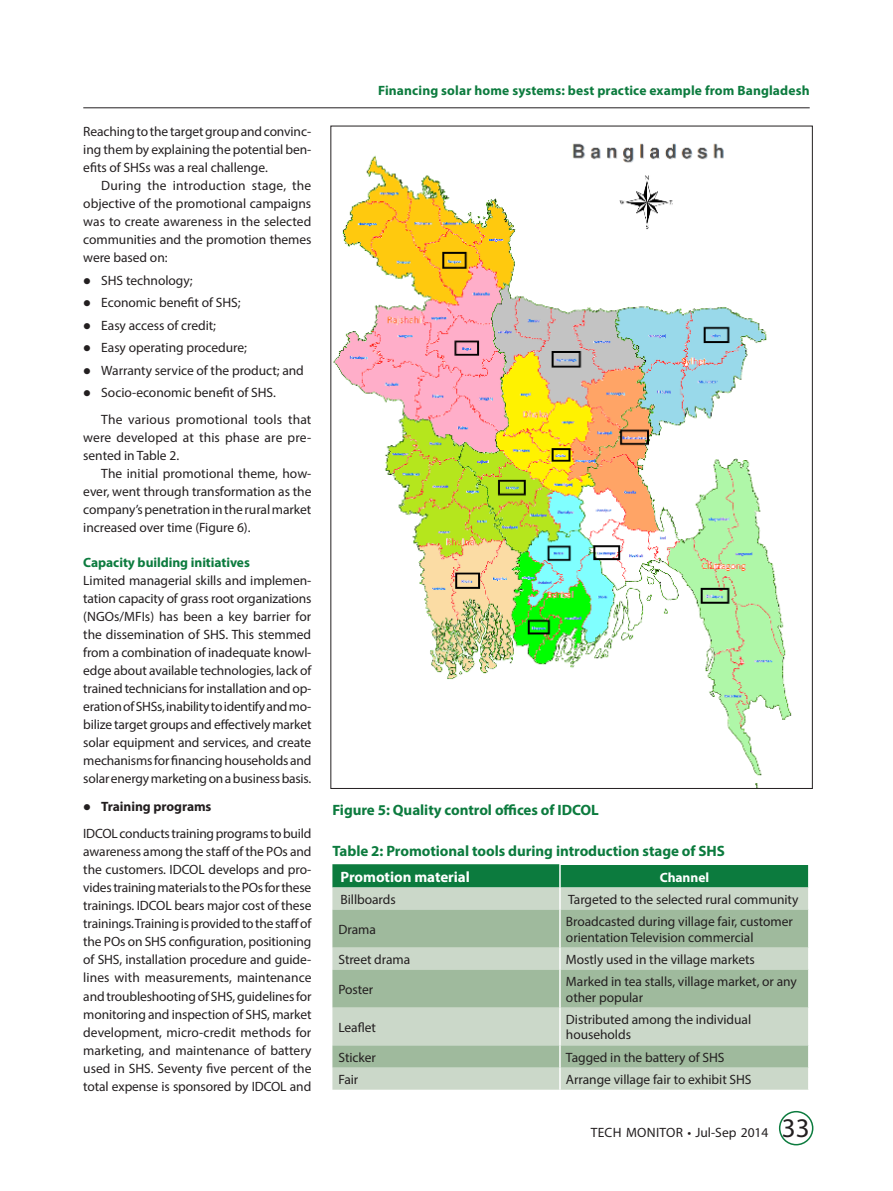
<style>
.page{position:relative;width:893px;height:1191px;background:#fff}
.page>*{position:absolute;margin:0;border:0;box-sizing:border-box;transform-origin:0 0}
.TT{font:700 15px "Myriad Pro";letter-spacing:-.005em;color:#0c7b3e}
.FC{font:700 15px "Myriad Pro";letter-spacing:-.005em;color:#0c7b3e}
.TT-2{font:700 15px "Myriad Pro";letter-spacing:-.005em;color:#fff}
.BT{font:13.5px/18px "Myriad Pro";letter-spacing:-.01em;color:#231f20;text-align:justify}
.BT1{font:13.5px/18px "Myriad Pro";letter-spacing:-.005em;color:#231f20;text-align:justify}
.Tbl_Tx{font:13.5px/15.8px "Myriad Pro";letter-spacing:-.005em;color:#231f20}
.BLM{font:13.5px "Myriad Pro";letter-spacing:-.005em;color:#231f20}
.t1{font:700 13.5px "Myriad Pro";letter-spacing:.01em;color:#0c7b3e}
.BT-2{font:13.5px "Myriad Pro";letter-spacing:.015em;color:#231f20}
.BLM-2{font:700 13.5px "Myriad Pro";letter-spacing:-.005em;color:#231f20}
.Tbe_HD{font:700 13.5px "Myriad Pro";letter-spacing:-.005em;color:#fff}
.s1{font-size:27px}
</style>
<div class="page">
<hr style="left:83px;top:107px;width:726px;height:1px;background:#231f20">
<div style="left:778px;top:1111px;width:35px;height:34px;border:2px solid #0c7b3e;border-radius:50%"></div>
<img style="left:333px;top:143px;width:459px;height:644px">
<div style="left:332px;top:1067px;width:476px;height:22px;background:#cbd8c9"></div>
<svg style="left:332px;top:909px;width:476px;height:158px;background:#b0c5ae"></svg>
<hr style="left:559px;top:909px;width:1px;height:38px;background:#fff">
<svg style="left:559px;top:947px;width:1px;height:22px"></svg>
<hr style="left:559px;top:969px;width:1px;height:38px;background:#fff">
<hr style="left:559px;top:1007px;width:1px;height:38px;background:#fff">
<svg style="left:559px;top:1045px;width:1px;height:44px"></svg>
<svg style="left:808px;top:1045px;width:1px;height:23px"></svg>
<svg style="left:332px;top:864px;width:477px;height:45px;background:#6caa84"></svg>
<p class="BT" style="left:83px;top:122px;width:230px">Reaching to the target group and convinc&shy;ing them by explaining the potential ben&shy;efits of SHSs was a real challenge.</p>
<p class="BT1" style="left:83px;top:176px;width:230px;text-indent:18px">During the introduction stage, the objective of the promotional campaigns was to create awareness in the selected communities and the promotion themes were based on:</p>
<p class="BLM" style="left:83px;top:272px;width:111px">● SHS technology;</p>
<p class="BLM" style="left:83px;top:294px;width:159px">● Economic benefit of SHS;</p>
<p class="BLM" style="left:83px;top:317px;width:134px">● Easy access of credit;</p>
<p class="BLM" style="left:83px;top:339px;width:165px">● Easy operating procedure;</p>
<p class="BLM" style="left:83px;top:362px;width:222px">● Warranty service of the product; and</p>
<p class="BLM" style="left:83px;top:384px;width:194px">● Socio-economic benefit of SHS.</p>
<p class="BT1" style="left:83px;top:410px;width:230px;text-indent:18px">The various promotional tools that were developed at this phase are pre&shy;sented in Table 2.</p>
<p class="BT1" style="left:83px;top:464px;width:230px;text-indent:18px">The initial promotional theme, how&shy;ever, went through transformation as the company’s penetration in the rural market increased over time (Figure 6).</p>
<h2 class="t1" style="left:83px;top:553px;width:168px">Capacity building initiatives</h2>
<p class="BT" style="left:83px;top:571px;width:230px">Limited managerial skills and implemen&shy;tation capacity of grass root organizations (NGOs/MFIs) has been a key barrier for the dissemination of SHS. This stemmed from a combination of inadequate knowl&shy;edge about available technologies, lack of trained technicians for installation and op&shy;eration of SHSs, inability to identify and mo&shy;bilize target groups and effectively market solar equipment and services, and create mechanisms for financing households and solar energy marketing on a business basis.</p>
<p class="BLM-2" style="left:83px;top:798px;width:130px">● Training programs</p>
<p class="BT" style="left:83px;top:824px;width:230px">IDCOL conducts training programs to build awareness among the staff of the POs and the customers. IDCOL develops and pro&shy;vides training materials to the POs for these trainings. IDCOL bears major cost of these trainings. Training is provided to the staff of the POs on SHS configuration, positioning of SHS, installation procedure and guide&shy;lines with measurements, maintenance and troubleshooting of SHS, guidelines for monitoring and inspection of SHS, market development, micro-credit methods for marketing, and maintenance of battery used in SHS. Seventy five percent of the total expense is sponsored by IDCOL and</p>
<p class="t1" style="left:378px;top:81px;width:433px">Financing solar home systems: best practice example from Bangladesh</p>
<p class="FC" style="left:332px;top:800px;width:268px">Figure 5: Quality control offices of IDCOL</p>
<p class="TT" style="left:332px;top:841px;width:394px">Table 2: Promotional tools during introduction stage of SHS</p>
<p class="TT-2" style="left:340px;top:866px;width:131px">Promotion material</p>
<p class="Tbe_HD" style="left:659px;top:868px;width:51px">Channel</p>
<p class="Tbl_Tx" style="left:340px;top:891px;width:57px">Billboards</p>
<p class="Tbl_Tx" style="left:568px;top:891px;width:232px">Targeted to the selected rural community</p>
<p class="Tbl_Tx" style="left:338px;top:921px;width:39px">Drama</p>
<p class="Tbl_Tx" style="left:566px;top:913px;width:228px">Broadcasted during village fair, customer orientation Television commercial</p>
<p class="Tbl_Tx" style="left:338px;top:951px;width:73px">Street drama</p>
<p class="Tbl_Tx" style="left:566px;top:951px;width:190px">Mostly used in the village markets</p>
<p class="Tbl_Tx" style="left:338px;top:981px;width:36px">Poster</p>
<p class="Tbl_Tx" style="left:566px;top:973px;width:232px">Marked in tea stalls, village market, or any other popular</p>
<p class="Tbl_Tx" style="left:338px;top:1019px;width:39px">Leaflet</p>
<p class="Tbl_Tx" style="left:566px;top:1011px;width:187px">Distributed among the individual households</p>
<p class="Tbl_Tx" style="left:338px;top:1049px;width:39px">Sticker</p>
<p class="Tbl_Tx" style="left:566px;top:1049px;width:160px">Tagged in the battery of SHS</p>
<p class="Tbl_Tx" style="left:338px;top:1071px;width:21px">Fair</p>
<p class="Tbl_Tx" style="left:566px;top:1071px;width:187px">Arrange village fair to exhibit SHS</p>
<p class="BT-2" style="left:590px;top:1124px;width:220px">TECH MONITOR • Jul-Sep 2014 <span class="s1">33</span></p>
</div>
